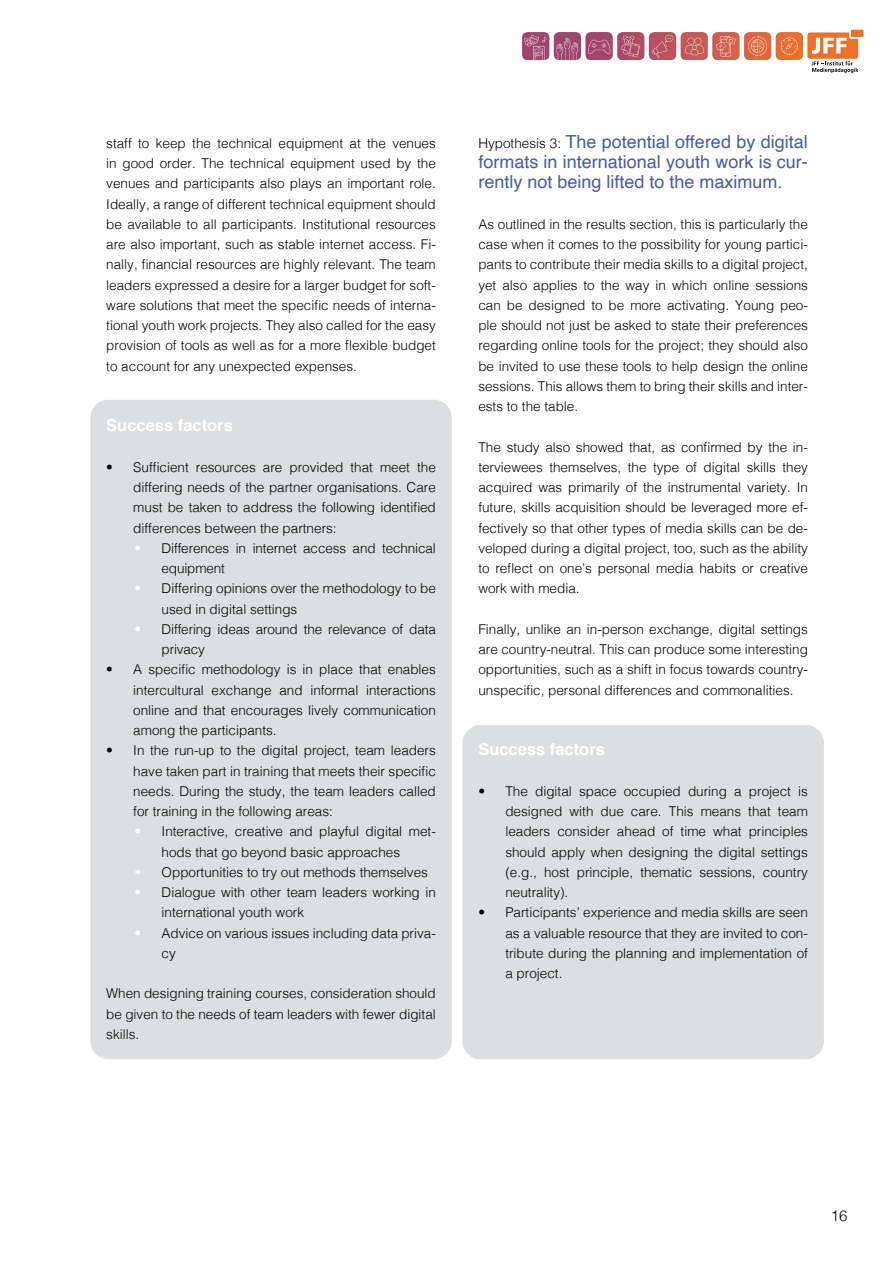
<style>
.page{position:relative;width:893px;height:1263px;background:#fff}
.page>*{position:absolute;margin:0;border:0;box-sizing:border-box;transform-origin:0 0}
.Fließtext{font:18px/20.2px "Helvetica";color:#4a5aa5;text-align:justify}
.Fließtext-2{font:700 16.5px "Helvetica";color:#fff}
.t1{font:300 15px "Helvetica";color:#000}
.Fließtext-3{font:300 13.5px/20.2px "Helvetica";color:#000;text-align:justify}
.s1{color:#fff}
.s2{font-weight:300;font-size:13.5px;color:#000}
</style>
<div class="page">
<div style="left:851px;top:30px;width:12px;height:7px;background:#ee712a"></div>
<svg style="left:807px;top:32px;width:51px;height:41px"></svg>
<img style="left:523px;top:32px;width:279px;height:27px">
<div style="left:462px;top:725px;width:362px;height:334px;background:#dcdedf;border-radius:18px"></div>
<div style="left:90px;top:400px;width:362px;height:659px;background:#dcdedf;border-radius:18px"></div>
<p class="Fließtext-3" style="left:106px;top:132px;width:331px">staff to keep the technical equipment at the venues in good order. The technical equipment used by the venues and participants also plays an important role.<br>Ideally, a range of different technical equipment should be available to all participants. Institutional resources are also important, such as stable internet access. Fi&shy;nally, financial resources are highly relevant. The team leaders expressed a desire for a larger budget for soft&shy;ware solutions that meet the specific needs of interna&shy;tional youth work projects. They also called for the easy provision of tools as well as for a more flexible budget to account for any unexpected expenses.</p>
<p class="Fließtext-2" style="left:106px;top:412px;width:128px">Success factors</p>
<p class="Fließtext-3" style="left:133px;top:456px;width:304px;text-indent:-27px">• Sufficient resources are provided that meet the differing needs of the partner organisations. Care must be taken to address the following identified differences between the partners:</p>
<p class="Fließtext-3" style="left:162px;top:537px;width:276px;text-indent:-27px"><span class="s1">•</span> Differences in internet access and technical equipment</p>
<p class="Fließtext-3" style="left:162px;top:577px;width:276px;text-indent:-27px"><span class="s1">•</span> Differing opinions over the methodology to be used in digital settings</p>
<p class="Fließtext-3" style="left:162px;top:618px;width:276px;text-indent:-27px"><span class="s1">•</span> Differing ideas around the relevance of data privacy</p>
<p class="Fließtext-3" style="left:133px;top:658px;width:304px;text-indent:-27px">• A specific methodology is in place that enables intercultural exchange and informal interactions online and that encourages lively communication among the participants.</p>
<p class="Fließtext-3" style="left:133px;top:739px;width:304px;text-indent:-27px">• In the run-up to the digital project, team leaders have taken part in training that meets their specific needs. During the study, the team leaders called for training in the following areas:</p>
<p class="Fließtext-3" style="left:162px;top:820px;width:276px;text-indent:-27px"><span class="s1">•</span> Interactive, creative and playful digital met&shy;hods that go beyond basic approaches</p>
<p class="Fließtext-3" style="left:135px;top:861px;width:295px"><span class="s1">•</span> Opportunities to try out methods themselves</p>
<p class="Fließtext-3" style="left:162px;top:881px;width:276px;text-indent:-27px"><span class="s1">•</span> Dialogue with other team leaders working in international youth work</p>
<p class="Fließtext-3" style="left:162px;top:922px;width:276px;text-indent:-27px"><span class="s1">•</span> Advice on various issues including data priva&shy;cy</p>
<p class="Fließtext-3" style="left:106px;top:982px;width:331px">When designing training courses, consideration should be given to the needs of team leaders with fewer digital skills.</p>
<p class="Fließtext" style="left:478px;top:132px;width:331px"><span class="s2">Hypothesis 3:</span> The potential offered by digital formats in international youth work is cur&shy;rently not being lifted to the maximum.</p>
<p class="Fließtext-3" style="left:478px;top:213px;width:331px">As outlined in the results section, this is particularly the case when it comes to the possibility for young partici&shy;pants to contribute their media skills to a digital project, yet also applies to the way in which online sessions can be designed to be more activating. Young peo&shy;ple should not just be asked to state their preferences regarding online tools for the project; they should also be invited to use these tools to help design the online sessions. This allows them to bring their skills and inter&shy;ests to the table.</p>
<p class="Fließtext-3" style="left:478px;top:436px;width:331px">The study also showed that, as confirmed by the in&shy;terviewees themselves, the type of digital skills they acquired was primarily of the instrumental variety. In future, skills acquisition should be leveraged more ef&shy;fectively so that other types of media skills can be de&shy;veloped during a digital project, too, such as the ability to reflect on one’s personal media habits or creative work with media.</p>
<p class="Fließtext-3" style="left:478px;top:618px;width:331px">Finally, unlike an in-person exchange, digital settings are country-neutral. This can produce some interesting opportunities, such as a shift in focus towards country&shy;unspecific, personal differences and commonalities.</p>
<p class="Fließtext-2" style="left:478px;top:736px;width:128px">Success factors</p>
<p class="Fließtext-3" style="left:505px;top:780px;width:304px;text-indent:-27px">• The digital space occupied during a project is designed with due care. This means that team leaders consider ahead of time what principles should apply when designing the digital settings (e.g., host principle, thematic sessions, country neutrality).</p>
<p class="Fließtext-3" style="left:505px;top:901px;width:304px;text-indent:-27px">• Participants’ experience and media skills are seen as a valuable resource that they are invited to con&shy;tribute during the planning and implementation of a project.</p>
<p class="t1" style="left:831px;top:1203px;width:18px">16</p>
</div>
